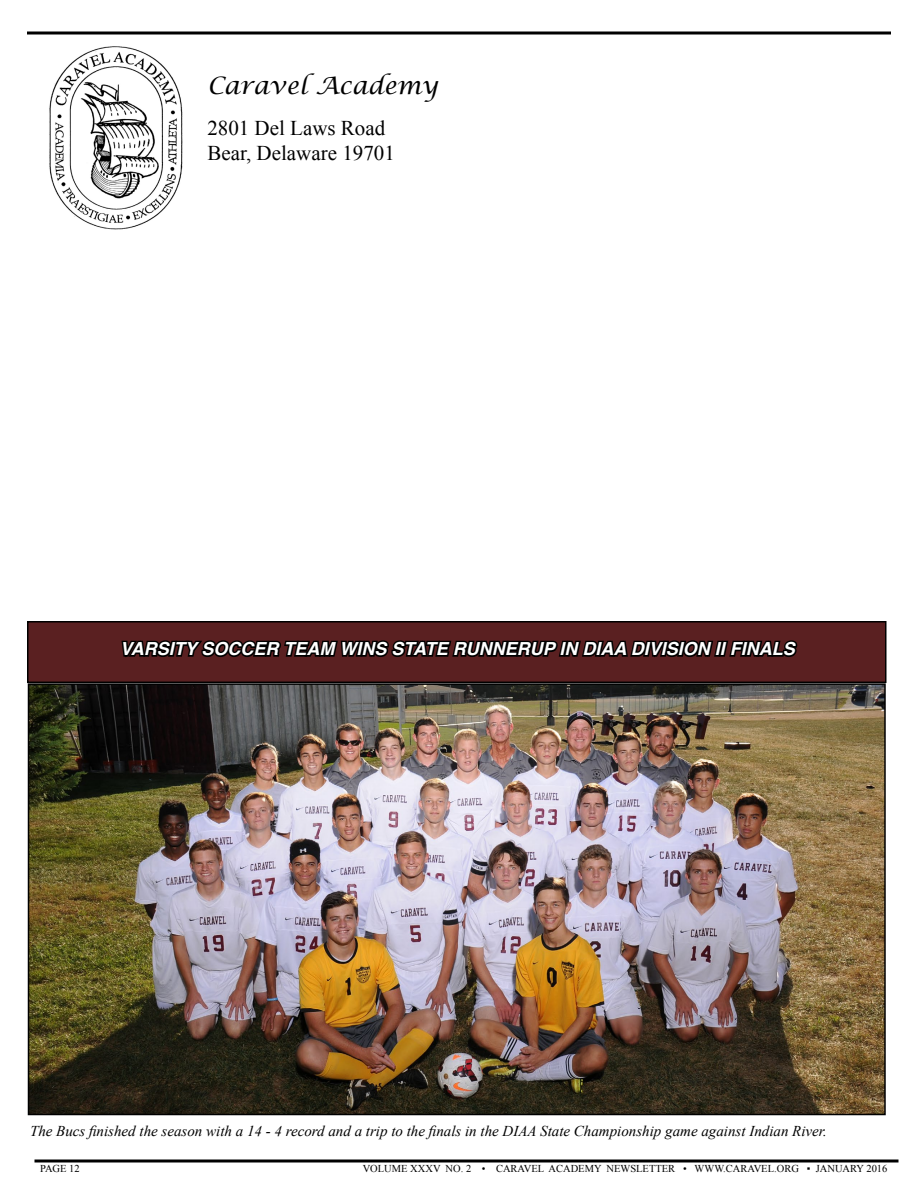
<style>
.page{position:relative;width:918px;height:1188px;background:#fff}
.page>*{position:absolute;margin:0;border:0;box-sizing:border-box;transform-origin:0 0}
.t1{font:italic 24px "Lucida Calligraphy";color:#000}
.t2{font:21px/25.2px "Times New Roman";color:#000}
.t3{font:italic 700 18px "Helvetica";color:#fff}
.t4{font:italic 15px "Times New Roman";color:#000}
.t5{font:10.5px "Times New Roman";color:#000}
</style>
<div class="page">
<hr style="left:34px;top:1160px;width:864px;height:2px;background:#000">
<div style="left:28px;top:622px;width:858px;height:60px;background:#5a2021"></div>
<div style="left:27px;top:621px;width:859px;height:62px;border:2px solid #000"></div>
<svg style="left:120px;top:621px;width:679px;height:36px"></svg>
<img style="left:49px;top:46px;width:134px;height:184px">
<hr style="left:27px;top:32px;width:864px;height:2px;background:#000">
<img style="left:31px;top:686px;width:852px;height:426px">
<div style="left:28px;top:683px;width:858px;height:432px;border:2px solid #000"></div>
<h1 class="t1" style="left:207px;top:71px;width:232px">Caravel Academy</h1>
<h2 class="t2" style="left:207px;top:115px;width:189px">2801 Del Laws Road<br>Bear, Delaware 19701</h2>
<p class="t3" style="left:120px;top:634px;width:676px">VARSITY SOCCER TEAM WINS STATE R UNNER UP IN DIAA DIVISION II FINALS</p>
<p class="t4" style="left:30px;top:1120px;width:798px">The Bucs finished the season with a 14 - 4 record and a trip to the finals in the DIAA State Championship game against Indian River.</p>
<p class="t5" style="left:40px;top:1162px;width:41px">PAGE 12</p>
<p class="t5" style="left:363px;top:1162px;width:526px">VOLUME XXXV NO. 2 • CARAVEL ACADEMY NEWSLETTER • WWW.CARAVEL.ORG ▪ JANUARY 2016</p>
</div>
